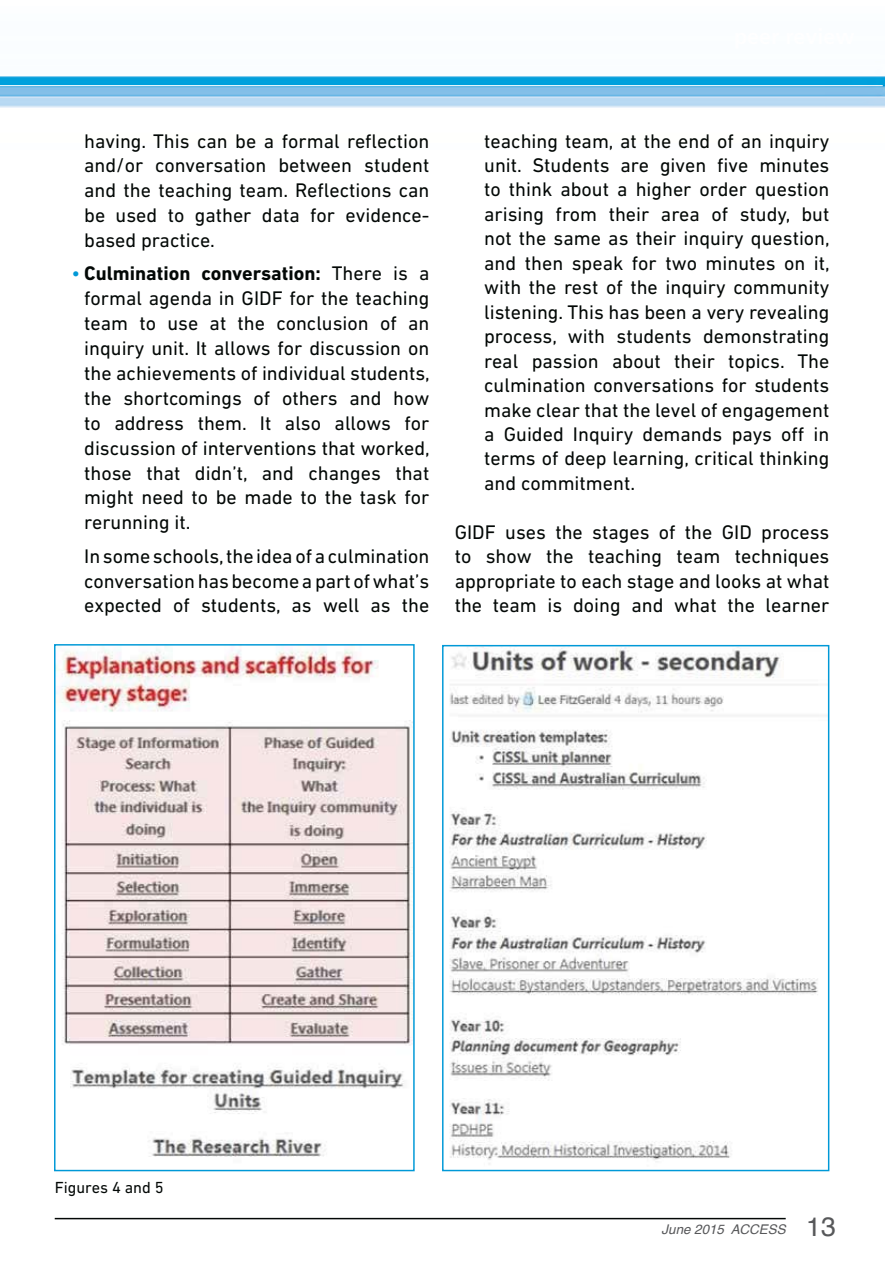
<style>
.page{position:relative;width:893px;height:1263px;background:#fff}
.page>*{position:absolute;margin:0;border:0;box-sizing:border-box;transform-origin:0 0}
.t1{font:20.1px/24.5px "DIN Next LT Pro";color:#030806;text-align:justify}
.t2{font:16.35px "DIN Next LT Pro";color:#030806}
.t3{font:italic 13.35px "Helvetica";color:#57585a}
.s1{color:#0099d7}
.s2{font-weight:700}
.s3{font-style:normal;font-size:26.7px}
</style>
<div class="page">
<hr style="left:55px;top:1218px;width:731px;height:1px;background:#030806">
<img style="left:0;top:76px;width:884px;height:32px">
<img style="left:56px;top:646px;width:357px;height:511px">
<img style="left:449px;top:647px;width:370px;height:517px">
<p class="t1" style="left:84px;top:128px;width:347px;line-height:24.9px">having. This can be a formal reflection and/or conversation between student and the teaching team. Reflections can be used to gather data for evidence&shy;based practice.</p>
<p class="t1" style="left:84px;top:261px;width:347px;line-height:24.9px;text-indent:-13px"><span class="s1">•</span> <span class="s2">Culmination conversation:</span> There is a formal agenda in GIDF for the teaching team to use at the conclusion of an inquiry unit. It allows for discussion on the achievements of individual students, the shortcomings of others and how to address them. It also allows for discussion of interventions that worked, those that didn’t, and changes that might need to be made to the task for rerunning it.</p>
<p class="t1" style="left:84px;top:543px;width:347px;line-height:24.9px">In some schools, the idea of a culmination conversation has become a part of what’s expected of students, as well as the</p>
<p class="t1" style="left:484px;top:128px;width:347px">teaching team, at the end of an inquiry unit. Students are given five minutes to think about a higher order question arising from their area of study, but not the same as their inquiry question, and then speak for two minutes on it, with the rest of the inquiry community listening. This has been a very revealing process, with students demonstrating real passion about their topics. The culmination conversations for students make clear that the level of engagement a Guided Inquiry demands pays off in terms of deep learning, critical thinking and commitment.</p>
<p class="t1" style="left:455px;top:520px;width:376px">GIDF uses the stages of the GID process to show the teaching team techniques appropriate to each stage and looks at what the team is doing and what the learner</p>
<p class="t2" style="left:55px;top:1178px;width:110px">Figures 4 and 5</p>
<p class="t3" style="left:661px;top:1224px;width:176px">June 2015 ACCESS <span class="s3">13</span></p>
</div>
